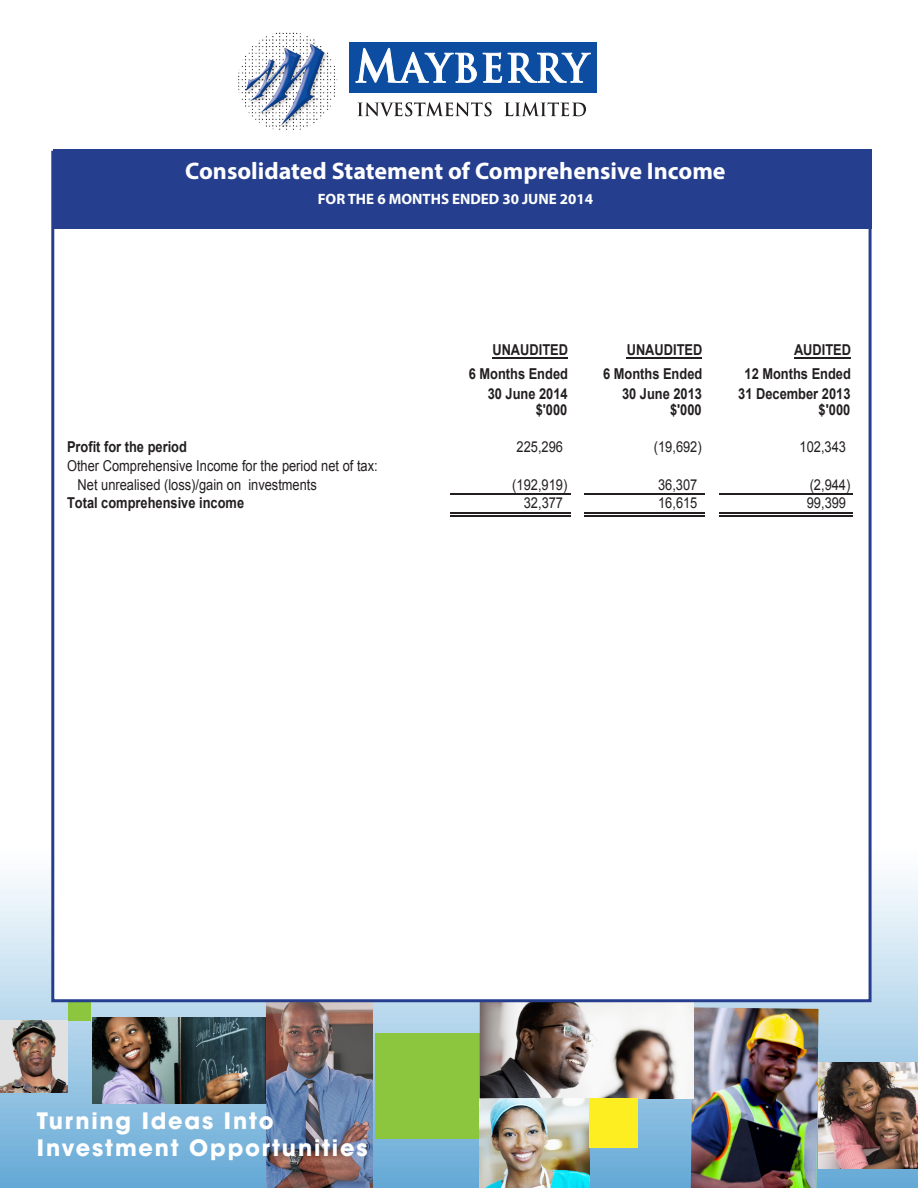
<style>
.page{position:relative;width:918px;height:1188px;background:#fff}
.page>*{position:absolute;margin:0;border:0;box-sizing:border-box;transform-origin:0 0}
.Table_Heading{font:700 24px "Myriad Pro";color:#fff}
.t1{font:700 22.5px/27px "Avant Garde";letter-spacing:.08em;color:#fff}
.t2{font:700 15px "Arial";color:#231f20;scale:.86 1}
.t3{font:15px/18.8px "Arial";color:#231f20;scale:.86 1}
.table_date{font:700 15px "Myriad Pro";color:#fff}
</style>
<div class="page">
<img style="left:238px;top:32px;width:100px;height:98px">
<div style="left:349px;top:42px;width:248px;height:51px;background:#0d4da1"></div>
<svg style="left:358px;top:102px;width:134px;height:14px"></svg>
<svg style="left:504px;top:102px;width:82px;height:14px"></svg>
<svg style="left:355px;top:48px;width:122px;height:35px"></svg>
<svg style="left:483px;top:52px;width:108px;height:31px"></svg>
<svg style="left:0;top:880px;width:918px;height:308px;background:#96c3e1"></svg>
<div style="left:375px;top:1033px;width:116px;height:106px;background:#8cc63f"></div>
<img style="left:819px;top:1062px;width:99px;height:107px">
<img style="left:693px;top:1007px;width:126px;height:181px">
<img style="left:533px;top:1002px;width:160px;height:96px">
<img style="left:93px;top:1018px;width:172px;height:85px">
<div style="left:68px;top:997px;width:23px;height:24px;background:#8cc63f"></div>
<img style="left:480px;top:1099px;width:110px;height:89px">
<svg style="left:480px;top:1002px;width:53px;height:97px;background:#736d6c"></svg>
<div style="left:589px;top:1098px;width:48px;height:50px;background:#fcee21"></div>
<img style="left:265px;top:1002px;width:108px;height:186px">
<img style="left:0;top:1021px;width:67px;height:72px">
<div style="left:51px;top:151px;width:821px;height:851px;background:#fff;border:3px solid #253f8e"></div>
<div style="left:53px;top:149px;width:819px;height:80px;background:#253f8e"></div>
<hr style="left:492px;top:357px;width:76px;height:2px;background:#231f20">
<hr style="left:627px;top:357px;width:75px;height:2px;background:#231f20">
<hr style="left:794px;top:357px;width:56px;height:2px;background:#231f20">
<hr style="left:450px;top:494px;width:120px;height:1px;background:#231f20">
<hr style="left:584px;top:494px;width:120px;height:1px;background:#231f20">
<hr style="left:450px;top:512px;width:120px;height:1px;background:#231f20">
<hr style="left:450px;top:515px;width:120px;height:1px;background:#231f20">
<hr style="left:584px;top:512px;width:120px;height:1px;background:#231f20">
<hr style="left:584px;top:515px;width:120px;height:1px;background:#231f20">
<hr style="left:720px;top:494px;width:133px;height:1px;background:#231f20">
<hr style="left:720px;top:512px;width:133px;height:1px;background:#231f20">
<hr style="left:720px;top:515px;width:133px;height:1px;background:#231f20">
<p class="Table_Heading" style="left:185px;top:156px;width:542px">Consolidated Statement of Comprehensive Income</p>
<p class="table_date" style="left:318px;top:189px;width:277px">FOR THE 6 MONTHS ENDED 30 JUNE 2014</p>
<p class="t2" style="left:492px;top:340px;width:89px">UNAUDITED</p>
<p class="t2" style="left:627px;top:340px;width:89px">UNAUDITED</p>
<p class="t2" style="left:794px;top:340px;width:68px">AUDITED</p>
<p class="t2" style="left:469px;top:364px;width:117px">6 Months Ended</p>
<p class="t2" style="left:603px;top:364px;width:117px">6 Months Ended</p>
<p class="t2" style="left:745px;top:364px;width:125px">12 Months Ended</p>
<p class="t2" style="left:488px;top:384px;width:95px">30 June 2014</p>
<p class="t2" style="left:622px;top:384px;width:95px">30 June 2013</p>
<p class="t2" style="left:738px;top:384px;width:132px">31 December 2013</p>
<p class="t2" style="left:536px;top:400px;width:38px">$'000</p>
<p class="t2" style="left:670px;top:400px;width:38px">$'000</p>
<p class="t2" style="left:819px;top:400px;width:38px">$'000</p>
<p class="t2" style="left:67px;top:437px;width:141px">Profit for the period</p>
<p class="t3" style="left:517px;top:438px;width:56px">225,296</p>
<p class="t3" style="left:654px;top:438px;width:57px">(19,692)</p>
<p class="t3" style="left:800px;top:438px;width:56px">102,343</p>
<p class="t3" style="left:78px;top:457px;width:350px;text-indent:-11px">Other Comprehensive Income for the period net of tax:<br>Net unrealised (loss)/gain on investments</p>
<p class="t3" style="left:512px;top:475px;width:65px">(192,919)</p>
<p class="t3" style="left:658px;top:475px;width:47px">36,307</p>
<p class="t3" style="left:810px;top:475px;width:49px">(2,944)</p>
<p class="t2" style="left:67px;top:493px;width:207px">Total comprehensive income</p>
<p class="t3" style="left:524px;top:494px;width:47px">32,377</p>
<p class="t3" style="left:658px;top:494px;width:47px">16,615</p>
<p class="t3" style="left:807px;top:494px;width:47px">99,399</p>
<h2 class="t1" style="left:37px;top:1108px;width:332px">Turning Ideas Into<br>Investment Opportunities</h2>
</div>
